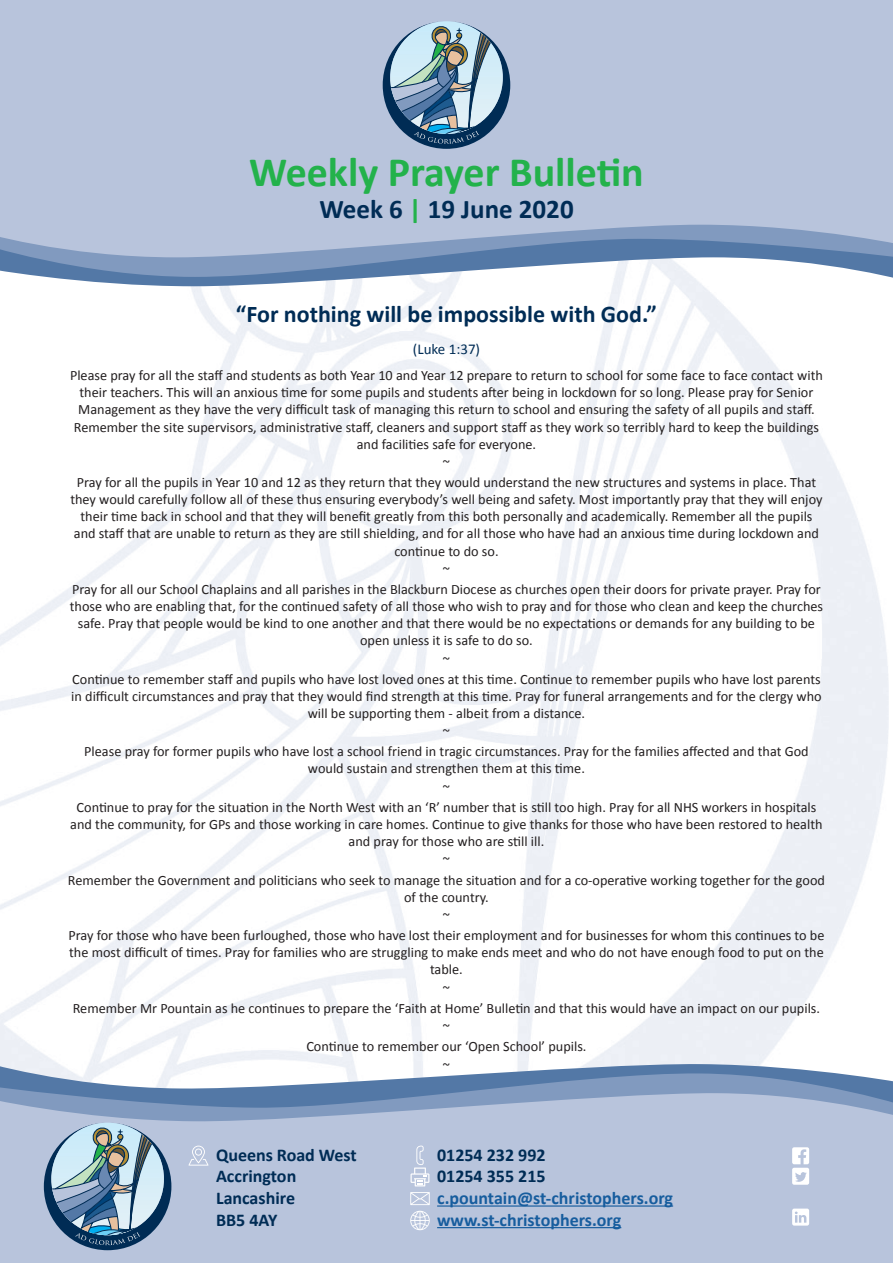
<style>
.page{position:relative;width:893px;height:1263px;background:#fff}
.page>*{position:absolute;margin:0;border:0;box-sizing:border-box;transform-origin:0 0}
.t1{font:700 42px "Calibri";color:#23b24b}
.t2{font:700 27px "Calibri";color:#002c55}
.t3{font:700 24px "Calibri";color:#002c55}
.t4{font:700 18px "Calibri";color:#002c55}
.t5{font:700 18px "Calibri";color:#175d9e}
.t6{font:15px "Calibri";color:#002c55}
.t7{font:14.25px/17.1px "Calibri";color:#231f20;text-align:center}
.s1{color:#23b24b}
</style>
<div class="page">
<svg style="left:47px;top:277px;width:846px;height:9px"></svg>
<svg style="left:0;top:257px;width:893px;height:20px"></svg>
<div style="left:0;top:0;width:893px;height:257px;background:#b8c4dc"></div>
<svg style="left:383px;top:21px;width:127px;height:128px;background:#86a0b5"></svg>
<svg style="left:0;top:1061px;width:825px;height:11px"></svg>
<svg style="left:0;top:1072px;width:893px;height:20px"></svg>
<svg style="left:0;top:1092px;width:893px;height:171px;background:#b0bed8"></svg>
<svg style="left:44px;top:1123px;width:127px;height:127px;background:#85a0b4"></svg>
<hr style="left:437px;top:1205px;width:236px;height:1px;background:#175d9e">
<hr style="left:437px;top:1227px;width:184px;height:1px;background:#175d9e">
<svg style="left:410px;top:1192px;width:20px;height:13px"></svg>
<svg style="left:410px;top:1211px;width:20px;height:19px"></svg>
<svg style="left:411px;top:1145px;width:18px;height:41px"></svg>
<svg style="left:188px;top:1145px;width:20px;height:20px"></svg>
<svg style="left:792px;top:1147px;width:17px;height:38px"></svg>
<svg style="left:792px;top:1208px;width:17px;height:17px"></svg>
<p class="t1" style="left:249px;top:142px;width:396px">Weekly Prayer Bulletin</p>
<p class="t2" style="left:319px;top:190px;width:256px">Week 6 <span class="s1">|</span> 19 June 2020</p>
<p class="t3" style="left:236px;top:297px;width:423px">“For nothing will be impossible with God.”</p>
<p class="t6" style="left:413px;top:339px;width:69px">(Luke 1:37)</p>
<p class="t7" style="left:70px;top:367px;width:754px">Please pray for all the staff and students as both Year 10 and Year 12 prepare to return to school for some face to face contact with their teachers. This will an anxious time for some pupils and students after being in lockdown for so long. Please pray for Senior Management as they have the very difficult task of managing this return to school and ensuring the safety of all pupils and staff.<br>Remember the site supervisors, administrative staff, cleaners and support staff as they work so terribly hard to keep the buildings and facilities safe for everyone.</p>
<p class="t7" style="left:443px;top:454px;width:9px">~</p>
<p class="t7" style="left:70px;top:473px;width:754px">Pray for all the pupils in Year 10 and 12 as they return that they would understand the new structures and systems in place. That they would carefully follow all of these thus ensuring everybody’s well being and safety. Most importantly pray that they will enjoy their time back in school and that they will benefit greatly from this both personally and academically. Remember all the pupils and staff that are unable to return as they are still shielding, and for all those who have had an anxious time during lockdown and continue to do so.</p>
<p class="t7" style="left:443px;top:561px;width:9px">~</p>
<p class="t7" style="left:70px;top:580px;width:755px">Pray for all our School Chaplains and all parishes in the Blackburn Diocese as churches open their doors for private prayer. Pray for those who are enabling that, for the continued safety of all those who wish to pray and for those who clean and keep the churches safe. Pray that people would be kind to one another and that there would be no expectations or demands for any building to be open unless it is safe to do so.</p>
<p class="t7" style="left:443px;top:651px;width:9px">~</p>
<p class="t7" style="left:71px;top:670px;width:752px">Continue to remember staff and pupils who have lost loved ones at this time. Continue to remember pupils who have lost parents in difficult circumstances and pray that they would find strength at this time. Pray for funeral arrangements and for the clergy who will be supporting them - albeit from a distance.</p>
<p class="t7" style="left:443px;top:723px;width:9px">~</p>
<p class="t7" style="left:84px;top:743px;width:726px">Please pray for former pupils who have lost a school friend in tragic circumstances. Pray for the families affected and that God would sustain and strengthen them at this time.</p>
<p class="t7" style="left:443px;top:779px;width:9px">~</p>
<p class="t7" style="left:70px;top:798px;width:754px">Continue to pray for the situation in the North West with an ‘R’ number that is still too high. Pray for all NHS workers in hospitals and the community, for GPs and those working in care homes. Continue to give thanks for those who have been restored to health and pray for those who are still ill.</p>
<p class="t7" style="left:443px;top:852px;width:9px">~</p>
<p class="t7" style="left:68px;top:871px;width:759px">Remember the Government and politicians who seek to manage the situation and for a co-operative working together for the good of the country.</p>
<p class="t7" style="left:443px;top:907px;width:9px">~</p>
<p class="t7" style="left:68px;top:926px;width:758px">Pray for those who have been furloughed, those who have lost their employment and for businesses for whom this continues to be the most difficult of times. Pray for families who are struggling to make ends meet and who do not have enough food to put on the table.</p>
<p class="t7" style="left:443px;top:980px;width:9px">~</p>
<p class="t7" style="left:73px;top:999px;width:749px">Remember Mr Pountain as he continues to prepare the ‘Faith at Home’ Bulletin and that this would have an impact on our pupils.</p>
<p class="t7" style="left:443px;top:1018px;width:9px">~</p>
<p class="t7" style="left:306px;top:1037px;width:282px">Continue to remember our ‘Open School’ pupils.</p>
<p class="t7" style="left:443px;top:1057px;width:9px">~</p>
<p class="t4" style="left:216px;top:1142px;width:142px">Queens Road West</p>
<p class="t4" style="left:216px;top:1164px;width:82px">Accrington</p>
<p class="t4" style="left:216px;top:1185px;width:80px">Lancashire</p>
<p class="t4" style="left:216px;top:1207px;width:63px">BB5 4AY</p>
<p class="t4" style="left:437px;top:1142px;width:110px">01254 232 992</p>
<p class="t4" style="left:437px;top:1164px;width:110px">01254 355 215</p>
<p class="t5" style="left:437px;top:1185px;width:237px">c.pountain@st-christophers.org</p>
<p class="t5" style="left:437px;top:1207px;width:186px">www.st-christophers.org</p>
</div>
